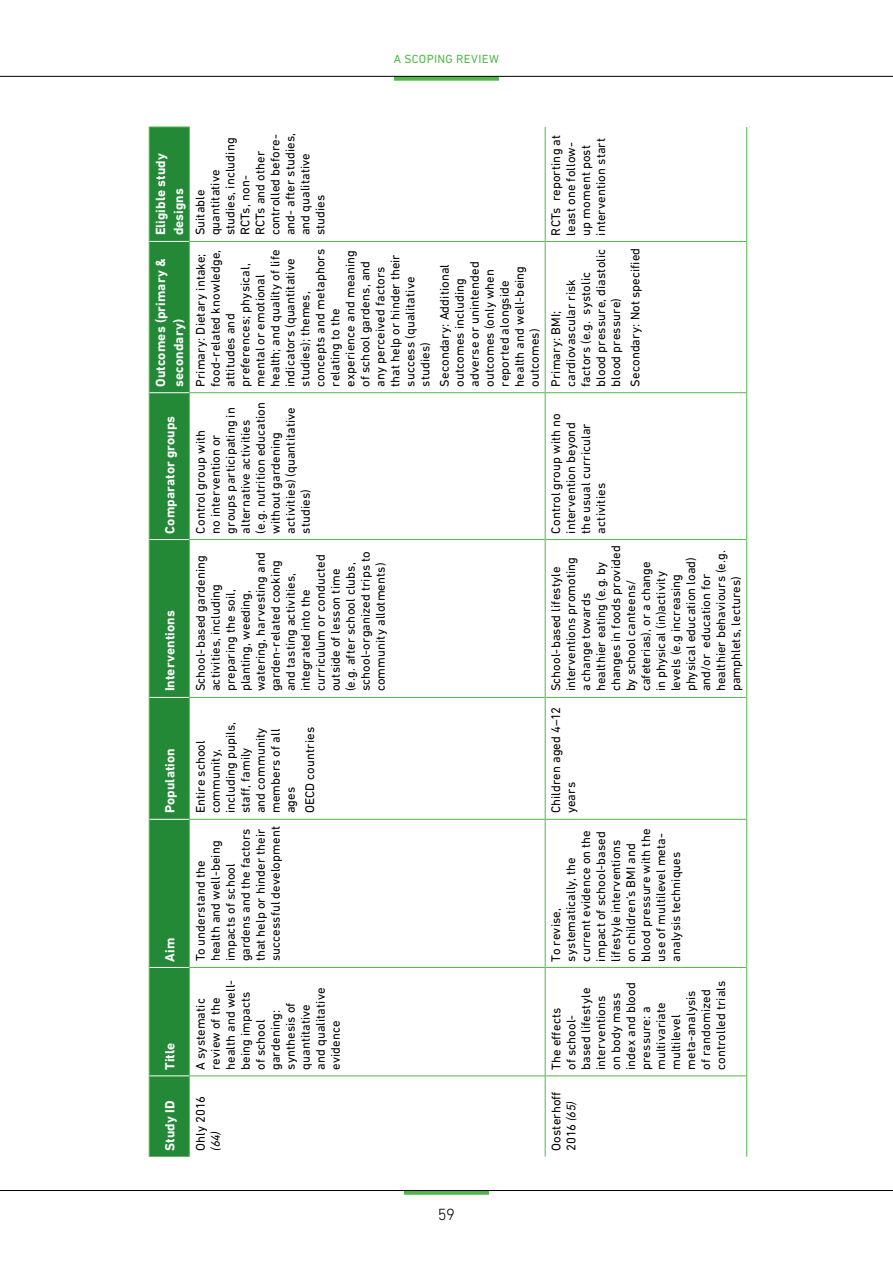
<style>
.page{position:relative;width:893px;height:1263px;background:#fff}
.page>*{position:absolute;margin:0;border:0;box-sizing:border-box;transform-origin:0 0}
.t1{font:300 16.5px "DIN Next LT Pro";color:#000}
.t2{font:700 13.5px/18px "DIN Next LT Pro";letter-spacing:.005em;color:#fff}
.t3{font:12.75px/15px "DIN Next LT Pro";letter-spacing:.01em;color:#000}
.t4{font:italic 12.75px "DIN Next LT Pro";color:#000}
.t5{font:12px "DIN Next LT Pro";letter-spacing:.025em;color:#50b848}
.s1{font-style:italic}
</style>
<div class="page">
<div style="left:404px;top:1190px;width:85px;height:5px;background:#50b848"></div>
<div style="left:394px;top:76px;width:105px;height:5px;background:#50b848"></div>
<hr style="left:0;top:76px;width:893px;height:1px;background:#000">
<hr style="left:0;top:1190px;width:893px;height:1px;background:#000">
<hr style="left:190px;top:1075px;width:355px;height:1px;background:#50b848">
<hr style="left:190px;top:967px;width:355px;height:1px;background:#50b848">
<hr style="left:190px;top:819px;width:355px;height:1px;background:#50b848">
<hr style="left:190px;top:697px;width:355px;height:1px;background:#50b848">
<hr style="left:190px;top:539px;width:355px;height:1px;background:#50b848">
<svg style="left:149px;top:127px;width:41px;height:1030px;background:#268c39"></svg>
<hr style="left:190px;top:392px;width:355px;height:1px;background:#50b848">
<hr style="left:189px;top:241px;width:1px;height:147px;background:#50b848">
<hr style="left:189px;top:127px;width:1px;height:114px;background:#50b848">
<hr style="left:190px;top:241px;width:355px;height:1px;background:#50b848">
<hr style="left:545px;top:1076px;width:1px;height:81px;background:#50b848">
<hr style="left:545px;top:967px;width:1px;height:109px;background:#50b848">
<hr style="left:546px;top:1075px;width:200px;height:1px;background:#50b848">
<hr style="left:545px;top:819px;width:1px;height:148px;background:#50b848">
<hr style="left:546px;top:967px;width:200px;height:1px;background:#50b848">
<hr style="left:545px;top:697px;width:1px;height:122px;background:#50b848">
<hr style="left:546px;top:819px;width:200px;height:1px;background:#50b848">
<hr style="left:545px;top:544px;width:1px;height:153px;background:#50b848">
<hr style="left:546px;top:697px;width:200px;height:1px;background:#50b848">
<hr style="left:545px;top:397px;width:1px;height:142px;background:#50b848">
<hr style="left:546px;top:539px;width:200px;height:1px;background:#50b848">
<hr style="left:546px;top:392px;width:200px;height:1px;background:#50b848">
<hr style="left:545px;top:241px;width:1px;height:147px;background:#50b848">
<hr style="left:545px;top:127px;width:1px;height:114px;background:#50b848">
<hr style="left:546px;top:241px;width:200px;height:1px;background:#50b848">
<hr style="left:746px;top:1076px;width:1px;height:81px;background:#50b848">
<hr style="left:746px;top:967px;width:1px;height:109px;background:#50b848">
<hr style="left:746px;top:819px;width:1px;height:148px;background:#50b848">
<hr style="left:746px;top:697px;width:1px;height:122px;background:#50b848">
<hr style="left:746px;top:544px;width:1px;height:153px;background:#50b848">
<hr style="left:746px;top:397px;width:1px;height:142px;background:#50b848">
<hr style="left:746px;top:241px;width:1px;height:147px;background:#50b848">
<hr style="left:746px;top:127px;width:1px;height:114px;background:#50b848">
<hr style="left:150px;top:1075px;width:39px;height:1px;background:#fff">
<hr style="left:150px;top:967px;width:39px;height:1px;background:#fff">
<hr style="left:150px;top:819px;width:39px;height:1px;background:#fff">
<hr style="left:150px;top:697px;width:39px;height:1px;background:#fff">
<hr style="left:150px;top:539px;width:39px;height:1px;background:#fff">
<hr style="left:150px;top:392px;width:39px;height:1px;background:#fff">
<hr style="left:150px;top:241px;width:39px;height:1px;background:#fff">
<p class="t5" style="left:394px;top:52px;width:107px">A SCOPING REVIEW</p>
<p class="t2" style="left:152px;top:235px;width:84px;rotate:-90deg">Eligible study designs</p>
<p class="t2" style="left:152px;top:387px;width:130px;rotate:-90deg">Outcomes (primary &amp; secondary)</p>
<p class="t2" style="left:161px;top:534px;width:119px;rotate:-90deg">Comparator groups</p>
<p class="t2" style="left:161px;top:691px;width:82px;rotate:-90deg">Interventions</p>
<p class="t3" style="left:193px;top:235px;width:104px;rotate:-90deg">SUITABLE<br>QUANTITATIVE<br>STUDIES, INCLUDING<br>RCTS, NON-<br>RCTS AND OTHER<br>CONTROLLED BEFORE-<br>AND- AFTER STUDIES,<br>AND QUALITATIVE<br>STUDIES</p>
<p class="t3" style="left:193px;top:387px;width:139px;rotate:-90deg">PRIMARY: DIETARY INTAKE;<br>FOOD-RELATED KNOWLEDGE,<br>ATTITUDES AND<br>PREFERENCES; PHYSICAL,<br>MENTAL OR EMOTIONAL<br>HEALTH; AND QUALITY OF LIFE<br>INDICATORS (QUANTITATIVE<br>STUDIES); THEMES,<br>CONCEPTS AND METAPHORS<br>RELATING TO THE<br>EXPERIENCE AND MEANING<br>OF SCHOOL GARDENS, AND<br>ANY PERCEIVED FACTORS<br>THAT HELP OR HINDER THEIR<br>SUCCESS (QUALITATIVE<br>STUDIES)</p>
<p class="t3" style="left:193px;top:534px;width:133px;rotate:-90deg">CONTROL GROUP WITH<br>NO INTERVENTION OR<br>GROUPS PARTICIPATING IN<br>ALTERNATIVE ACTIVITIES (E.G. NUTRITION EDUCATION<br>WITHOUT GARDENING<br>ACTIVITIES) (QUANTITATIVE<br>STUDIES)</p>
<p class="t3" style="left:193px;top:691px;width:142px;rotate:-90deg">SCHOOL-BASED GARDENING<br>ACTIVITIES, INCLUDING<br>PREPARING THE SOIL,<br>PLANTING, WEEDING,<br>WATERING, HARVESTING AND<br>GARDEN-RELATED COOKING<br>AND TASTING ACTIVITIES,<br>INTEGRATED INTO THE<br>CURRICULUM OR CONDUCTED<br>OUTSIDE OF LESSON TIME (E.G. AFTER SCHOOL CLUBS,<br>SCHOOL-ORGANIZED TRIPS TO<br>COMMUNITY ALLOTMENTS)</p>
<p class="t3" style="left:437px;top:387px;width:127px;rotate:-90deg">SECONDARY: ADDITIONAL<br>OUTCOMES INCLUDING<br>ADVERSE OR UNINTENDED<br>OUTCOMES (ONLY WHEN<br>REPORTED ALONGSIDE<br>HEALTH AND WELL-BEING<br>OUTCOMES)</p>
<p class="t2" style="left:161px;top:813px;width:67px;rotate:-90deg">Population</p>
<p class="t2" style="left:161px;top:961px;width:25px;rotate:-90deg">Aim</p>
<p class="t2" style="left:161px;top:1070px;width:29px;rotate:-90deg">Title</p>
<p class="t2" style="left:161px;top:1151px;width:50px;rotate:-90deg">Study ID</p>
<p class="t3" style="left:193px;top:813px;width:93px;rotate:-90deg">ENTIRE SCHOOL<br>COMMUNITY,<br>INCLUDING PUPILS,<br>STAFF, FAMILY<br>AND COMMUNITY<br>MEMBERS OF ALL<br>AGES</p>
<p class="t3" style="left:302px;top:813px;width:88px;rotate:-90deg">OECD COUNTRIES</p>
<p class="t3" style="left:193px;top:961px;width:137px;rotate:-90deg">TO UNDERSTAND THE<br>HEALTH AND WELL-BEING<br>IMPACTS OF SCHOOL<br>GARDENS AND THE FACTORS<br>THAT HELP OR HINDER THEIR<br>SUCCESSFUL DEVELOPMENT</p>
<p class="t3" style="left:193px;top:1070px;width:91px;rotate:-90deg">A SYSTEMATIC<br>REVIEW OF THE<br>HEALTH AND WELL-<br>BEING IMPACTS<br>OF SCHOOL<br>GARDENING:<br>SYNTHESIS OF<br>QUANTITATIVE<br>AND QUALITATIVE<br>EVIDENCE</p>
<p class="t3" style="left:193px;top:1151px;width:56px;rotate:-90deg">OHLY 2016</p>
<p class="t4" style="left:208px;top:1151px;width:21px;rotate:-90deg">(64)</p>
<p class="t3" style="left:548px;top:235px;width:102px;rotate:-90deg">RCTS REPORTING AT<br>LEAST ONE FOLLOW-<br>UP MOMENT POST<br>INTERVENTION START</p>
<p class="t3" style="left:548px;top:387px;width:139px;rotate:-90deg">PRIMARY: BMI;<br>CARDIOVASCULAR RISK<br>FACTORS (E.G. SYSTOLIC<br>BLOOD PRESSURE, DIASTOLIC<br>BLOOD PRESSURE)</p>
<p class="t3" style="left:627px;top:387px;width:141px;rotate:-90deg">SECONDARY: NOT SPECIFIED</p>
<p class="t3" style="left:548px;top:534px;width:122px;rotate:-90deg">CONTROL GROUP WITH NO<br>INTERVENTION BEYOND<br>THE USUAL CURRICULAR<br>ACTIVITIES</p>
<p class="t3" style="left:548px;top:691px;width:147px;rotate:-90deg">SCHOOL-BASED LIFESTYLE<br>INTERVENTIONS PROMOTING<br>A CHANGE TOWARDS<br>HEALTHIER EATING (E.G. BY<br>CHANGES IN FOODS PROVIDED<br>BY SCHOOL CANTEENS/<br>CAFETERIAS), OR A CHANGE<br>IN PHYSICAL (IN)ACTIVITY<br>LEVELS (E.G INCREASING<br>PHYSICAL EDUCATION LOAD)<br>AND/OR EDUCATION FOR<br>HEALTHIER BEHAVIOURS (E.G.<br>PAMPHLETS, LECTURES)</p>
<p class="t3" style="left:548px;top:813px;width:108px;rotate:-90deg">CHILDREN AGED 4–12<br>YEARS</p>
<p class="t3" style="left:548px;top:961px;width:134px;rotate:-90deg">TO REVISE,<br>SYSTEMATICALLY, THE<br>CURRENT EVIDENCE ON THE<br>IMPACT OF SCHOOL-BASED<br>LIFESTYLE INTERVENTIONS<br>ON CHILDREN’S BMI AND<br>BLOOD PRESSURE WITH THE<br>USE OF MULTILEVEL META-<br>ANALYSIS TECHNIQUES</p>
<p class="t3" style="left:548px;top:1070px;width:91px;rotate:-90deg">THE EFFECTS<br>OF SCHOOL-<br>BASED LIFESTYLE<br>INTERVENTIONS<br>ON BODY MASS<br>INDEX AND BLOOD<br>PRESSURE: A<br>MULTIVARIATE<br>MULTILEVEL<br>META-ANALYSIS<br>OF RANDOMIZED<br>CONTROLLED TRIALS</p>
<p class="t3" style="left:548px;top:1151px;width:61px;rotate:-90deg">OOSTERHOFF<br>2016 <span class="s1">(65)</span></p>
<p class="t1" style="left:438px;top:1205px;width:19px">59</p>
</div>
